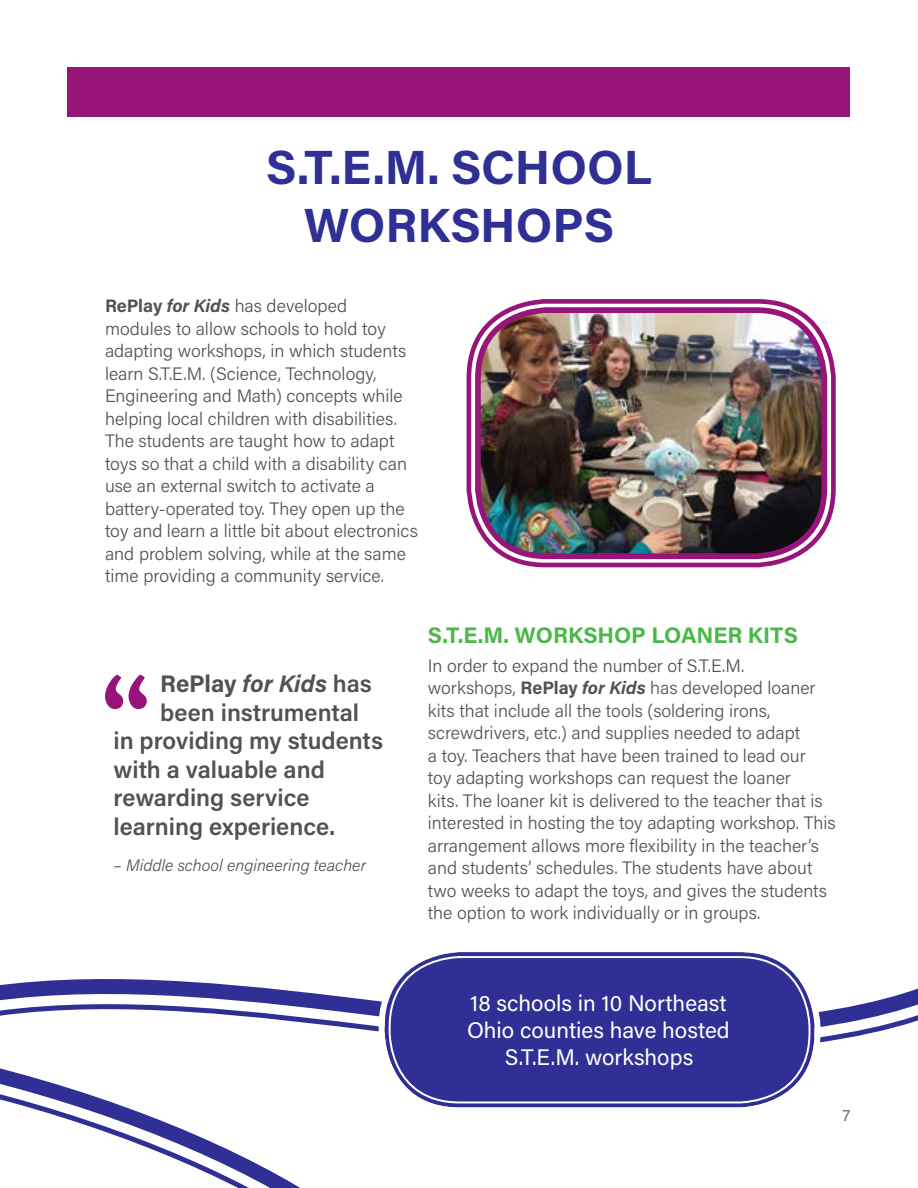
<style>
.page{position:relative;width:918px;height:1188px;background:#fff}
.page>*{position:absolute;margin:0;border:0;box-sizing:border-box;transform-origin:0 0}
.t1{font:700 48px/57.6px "Acumin Pro";color:#302f95}
.t2{font:600 24px "Acumin Pro";color:#515254}
.t3{font:italic 700 24px "Acumin Pro";color:#515254}
.t4{font:22.5px/27px "Acumin Pro";color:#fff;text-align:center}
.t5{font:700 22.5px "Acumin Pro";color:#4cb848}
.t6{font:300 18px/22.5px "Acumin Pro";color:#515254}
.t7{font:italic 300 16.5px "Acumin Pro";color:#515254}
.t8{font:16.5px "Acumin Pro";color:#6d6e71}
.s1{font-weight:700}
.s2{font-weight:700;font-style:italic}
.s3{font-style:normal}
.s4{font-weight:600;font-style:normal}
</style>
<div class="page">
<svg style="left:351px;top:960px;width:567px;height:146px"></svg>
<div style="left:68px;top:68px;width:782px;height:49px;background:#97147a"></div>
<div style="left:385px;top:952px;width:429px;height:155px;background:#302f95;border-radius:75px"></div>
<div style="left:379px;top:946px;width:441px;height:167px;border:6px solid #fff;border-radius:78px"></div>
<div style="left:389px;top:956px;width:422px;height:147px;border:2px solid #fff;border-radius:70px"></div>
<svg style="left:105px;top:675px;width:42px;height:34px"></svg>
<svg style="left:469px;top:301px;width:364px;height:264px"></svg>
<div style="left:467px;top:299px;width:369px;height:268px;border:5px solid #97147a;border-radius:77px"></div>
<img style="left:478px;top:310px;width:346px;height:246px">
<div style="left:475px;top:307px;width:352px;height:252px;border:6px solid #97147a;border-radius:68px"></div>
<svg style="left:326px;top:994px;width:25px;height:34px"></svg>
<svg style="left:0;top:979px;width:326px;height:209px"></svg>
<h1 class="t1" style="left:266px;top:136px;width:218px">S.T.E.M. SCH</h1>
<h1 class="t1" style="left:304px;top:136px;width:335px;text-indent:247px">OOL<br>WORKSHOPS</h1>
<p class="t6" style="left:105px;top:294px;width:314px"><span class="s1">REPLAY</span> <span class="s2">for Kids</span> has developed modules to allow schools to hold toy adapting workshops, in which students learn S.T.E.M. (Science, Technology, Engineering and Math) concepts while helping local children with disabilities.<br>The students are taught how to adapt toys so that a child with a disability can use an external switch to activate a battery-operated toy. They open up the toy and learn a little bit about electronics and problem solving, while at the same time providing a community service.</p>
<h2 class="t3" style="left:160px;top:667px;width:213px"><span class="s3">REPLAY</span> for Kids <span class="s4">has</span></h2>
<h2 class="t2" style="left:160px;top:696px;width:200px">been instrumental</h2>
<h2 class="t2" style="left:113px;top:724px;width:271px">in providing my students</h2>
<h2 class="t2" style="left:113px;top:753px;width:213px">with a valuable and</h2>
<h2 class="t2" style="left:113px;top:781px;width:198px">rewarding service</h2>
<h2 class="t2" style="left:113px;top:810px;width:223px">learning experience.</h2>
<p class="t7" style="left:113px;top:854px;width:254px">– Middle school engineering teacher</p>
<p class="t5" style="left:428px;top:619px;width:372px">S.T.E.M. WORKSHOP LOANER KITS</p>
<p class="t6" style="left:428px;top:654px;width:409px">In order to expand the number of S.T.E.M. workshops, <span class="s1">REPLAY</span> <span class="s2">for Kids</span> has developed loaner kits that include all the tools (soldering irons, screwdrivers, etc.) and supplies needed to adapt<br>a toy. Teachers that have been trained to lead our<br>toy adapting workshops can request the loaner<br>kits. The loaner kit is delivered to the teacher that is interested in hosting the toy adapting workshop. This arrangement allows more flexibility in the teacher’s and students’ schedules. The students have about two weeks to adapt the toys, and gives the students the option to work individually or in groups.</p>
<p class="t4" style="left:467px;top:989px;width:264px">18 schools in 10 Northeast<br>Ohio counties have hosted<br>S.T.E.M. workshops</p>
<p class="t8" style="left:843px;top:1103px;width:9px">7</p>
</div>
